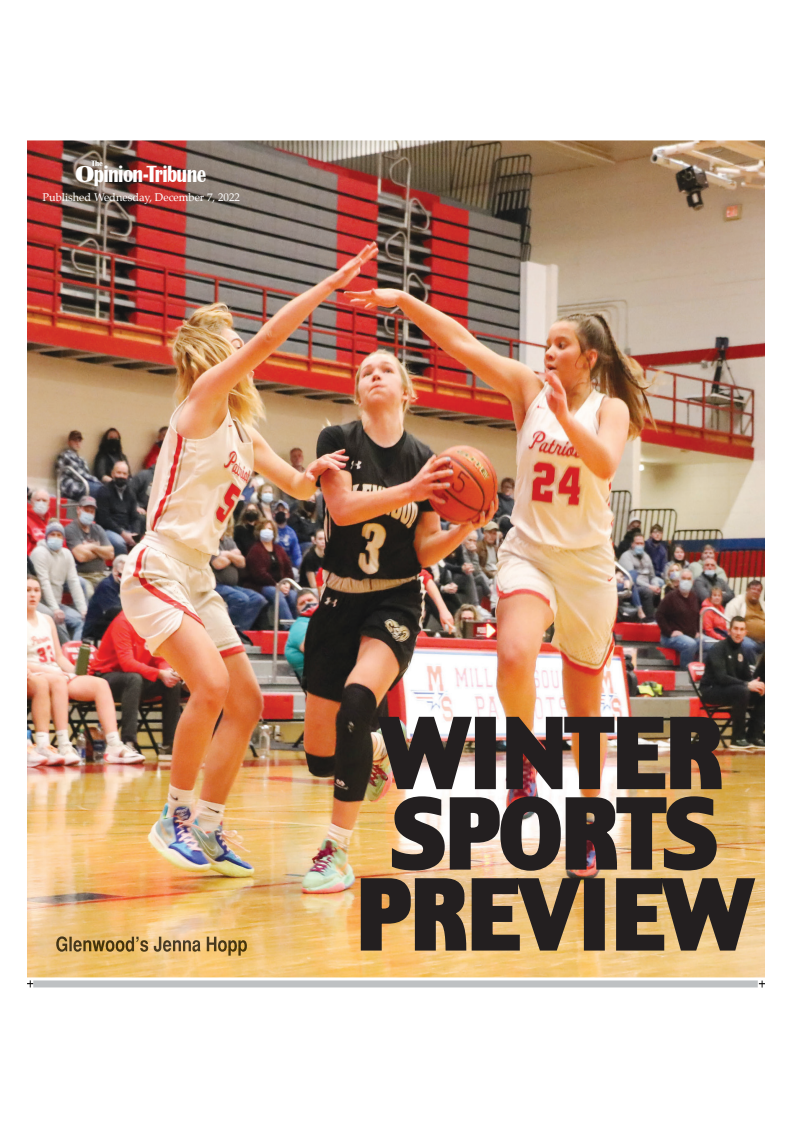
<style>
.page{position:relative;width:792px;height:1128px;background:#fff}
.page>*{position:absolute;margin:0;border:0;box-sizing:border-box;transform-origin:0 0}
.t1{font:90px/80.7px "Charcoal";letter-spacing:.02em;color:#231f20;text-align:center}
.t2{font:700 24px "Britannic";letter-spacing:-.03em;color:#fff;scale:1.25 1}
.t3{font:11px "Palatino";color:#fff}
.t4{font:700 8px "Britannic";color:#fff;scale:.92 1}
</style>
<div class="page">
<div style="left:33px;top:980px;width:725px;height:7px;background:#bec1c3"></div>
<svg style="left:27px;top:980px;width:6px;height:7px"></svg>
<svg style="left:759px;top:980px;width:6px;height:7px"></svg>
<img style="left:27px;top:140px;width:738px;height:837px">
<img style="left:358px;top:712px;width:401px;height:241px">
<img style="left:56px;top:936px;width:191px;height:19px">
<p class="t4" style="left:91px;top:159px;width:14px">The</p>
<p class="t3" style="left:42px;top:188px;width:199px">Published Wednesday, December 7, 2022</p>
<h2 class="t2" style="left:75px;top:160px;width:106px">Opinion-Tribune</h2>
<h1 class="t1" style="left:357px;top:717px;width:395px">WINTER<br>SPORTS<br>PREVIEW</h1>
</div>
